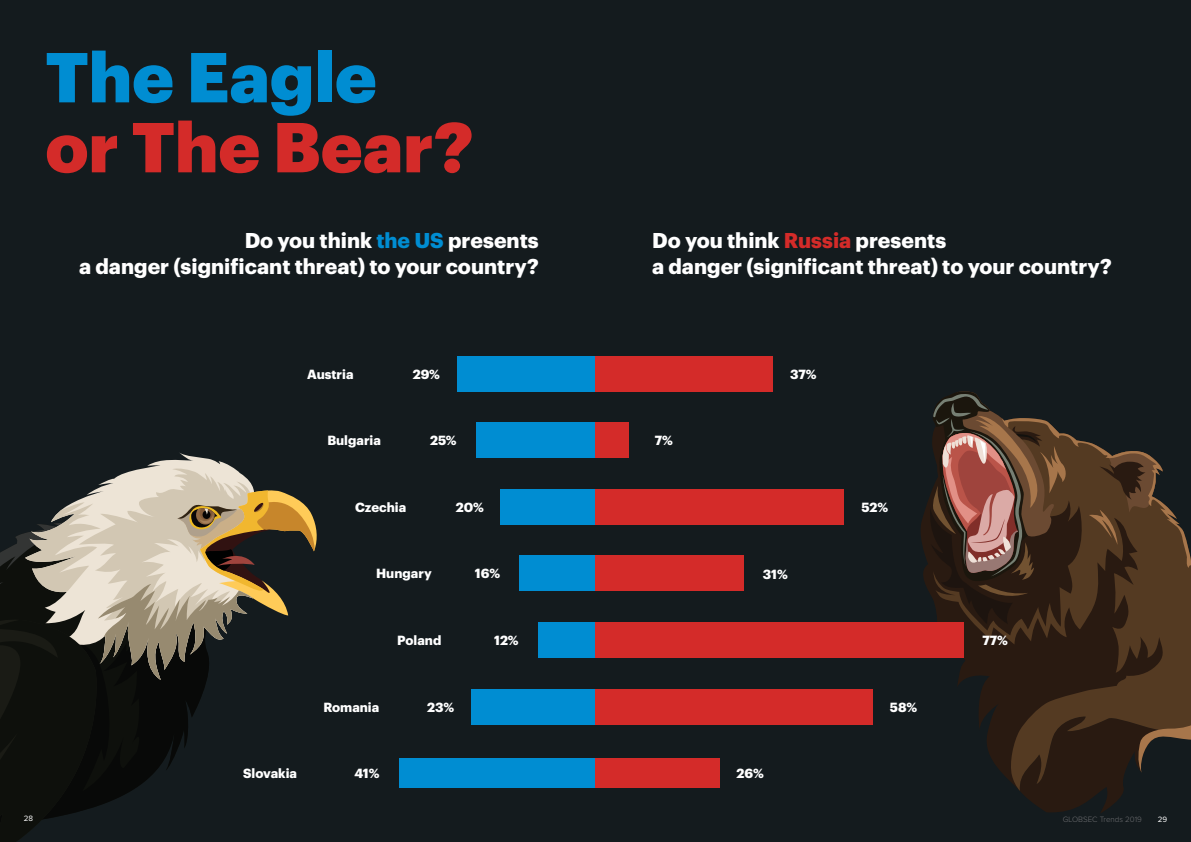
<style>
.page{position:relative;width:1191px;height:842px;background:#141b1e}
.page>*{position:absolute;margin:0;border:0;box-sizing:border-box;transform-origin:0 0}
.t1{font:900 69px "Graphik";color:#d42b29}
.t2{font:900 69px "Graphik";color:#008dd2}
.t3{font:700 21px/26px "Graphik";color:#fff;text-align:right}
.t4{font:700 13px "Graphik";color:#fff}
.t5{font:300 8px "Proxima Nova";color:#6d6e71}
.t6{font:8px "Proxima Nova";color:#fff}
.s1{color:#008dd2}
.s2{color:#d42b29}
</style>
<div class="page">
<svg style="left:1020px;top:791px;width:103px;height:22px"></svg>
<svg style="left:957px;top:624px;width:185px;height:167px;fill:#291a11"></svg>
<svg style="left:1002px;top:434px;width:189px;height:338px;background:#3d2a1b"></svg>
<svg style="left:1088px;top:446px;width:75px;height:99px;background:#523924"></svg>
<svg style="left:928px;top:391px;width:139px;height:233px"></svg>
<div style="left:457px;top:356px;width:138px;height:35px;background:#008dd2"></div>
<div style="left:476px;top:422px;width:119px;height:36px;background:#008dd2"></div>
<div style="left:500px;top:489px;width:95px;height:36px;background:#008dd2"></div>
<div style="left:519px;top:555px;width:76px;height:36px;background:#008dd2"></div>
<div style="left:538px;top:622px;width:57px;height:36px;background:#008dd2"></div>
<div style="left:471px;top:689px;width:124px;height:35px;background:#008dd2"></div>
<div style="left:399px;top:758px;width:196px;height:30px;background:#008dd2"></div>
<div style="left:595px;top:356px;width:177px;height:35px;background:#d42b29"></div>
<div style="left:595px;top:422px;width:34px;height:36px;background:#d42b29"></div>
<div style="left:595px;top:489px;width:249px;height:36px;background:#d42b29"></div>
<div style="left:595px;top:555px;width:149px;height:36px;background:#d42b29"></div>
<div style="left:595px;top:622px;width:369px;height:36px;background:#d42b29"></div>
<div style="left:595px;top:689px;width:278px;height:35px;background:#d42b29"></div>
<div style="left:595px;top:758px;width:125px;height:30px;background:#d42b29"></div>
<svg style="left:147px;top:452px;width:85px;height:15px"></svg>
<svg style="left:0;top:467px;width:317px;height:375px"></svg>
<h1 class="t2" style="left:45px;top:24px;width:333px">The Eagle</h1>
<h1 class="t1" style="left:45px;top:94px;width:429px">or The Bear?</h1>
<p class="t3" style="left:79px;top:225px;width:461px">Do you think <span class="s1">the US</span> presents<br>a danger (significant threat) to your country?</p>
<p class="t3" style="left:652px;top:225px;width:461px;text-align:left">Do you think <span class="s2">Russia</span> presents<br>a danger (significant threat) to your country?</p>
<p class="t4" style="left:307px;top:364px;width:48px">Austria</p>
<p class="t4" style="left:327px;top:430px;width:55px">Bulgaria</p>
<p class="t4" style="left:413px;top:364px;width:29px">29%</p>
<p class="t4" style="left:430px;top:430px;width:28px">25%</p>
<p class="t4" style="left:355px;top:497px;width:53px">Czechia</p>
<p class="t4" style="left:456px;top:497px;width:30px">20%</p>
<p class="t4" style="left:243px;top:763px;width:55px">Slovakia</p>
<p class="t4" style="left:376px;top:564px;width:57px">Hungary</p>
<p class="t4" style="left:397px;top:630px;width:46px">Poland</p>
<p class="t4" style="left:475px;top:564px;width:27px">16%</p>
<p class="t4" style="left:494px;top:630px;width:26px">12%</p>
<p class="t4" style="left:323px;top:697px;width:57px">Romania</p>
<p class="t4" style="left:427px;top:697px;width:29px">23%</p>
<p class="t4" style="left:354px;top:763px;width:27px">41%</p>
<p class="t4" style="left:655px;top:430px;width:20px">7%</p>
<p class="t4" style="left:790px;top:364px;width:28px">37%</p>
<p class="t4" style="left:763px;top:564px;width:26px">31%</p>
<p class="t4" style="left:736px;top:763px;width:29px">26%</p>
<p class="t4" style="left:861px;top:497px;width:28px">52%</p>
<p class="t4" style="left:890px;top:697px;width:29px">58%</p>
<p class="t4" style="left:982px;top:630px;width:27px">77%</p>
<p class="t6" style="left:24px;top:815px;width:11px">28</p>
<p class="t5" style="left:1062px;top:816px;width:81px">GLOBSEC Trends 2019</p>
<p class="t6" style="left:1157px;top:816px;width:11px">29</p>
</div>
